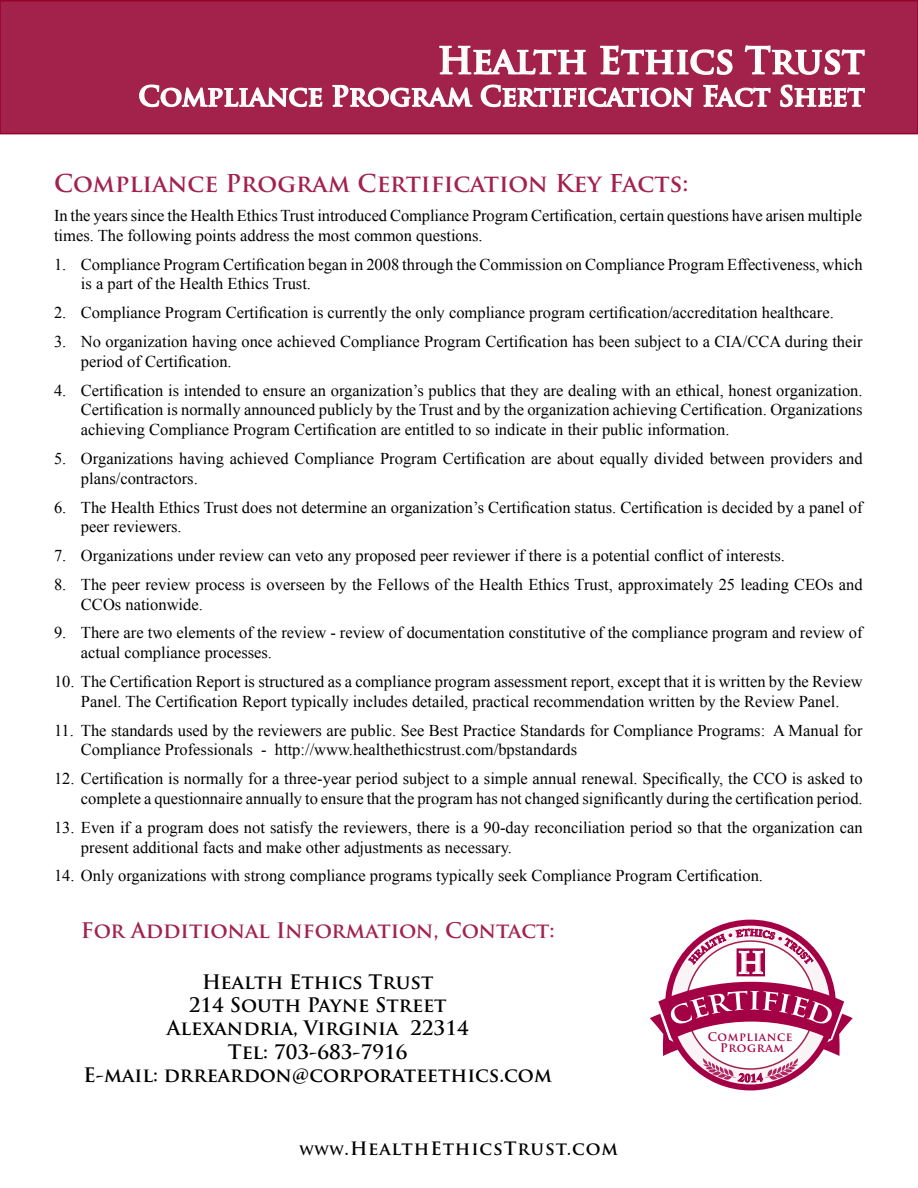
<style>
.page{position:relative;width:918px;height:1188px;background:#fff}
.page>*{position:absolute;margin:0;border:0;box-sizing:border-box;transform-origin:0 0}
.t1{font:700 36px "Trajan Pro";color:#fff}
.t2{font:700 35.4px "Garamond";color:#fff;scale:.83 1}
.t3{font:700 27px "Trajan Pro";color:#fff}
.t4{font:700 24px "Trajan Pro";color:#a2224c}
.t5{font:700 21px "Trajan Pro";color:#a2224c}
.t6{font:700 19.5px/23.4px "Trajan Pro";color:#000;text-align:center}
.t7{font:700 18px "Trajan Pro";letter-spacing:.05em;color:#000}
.t8{font:16.5px/19.8px "Times New Roman";color:#000}
.t9{font:700 11.7px/11.7px "Trajan Pro";letter-spacing:.05em;color:#a30046;text-align:center}
.s1{font-size:15px}
</style>
<div class="page">
<div style="left:0;top:1px;width:918px;height:133px;background:#a2224c"></div>
<svg style="left:138px;top:0;width:185px;height:135px"></svg>
<svg style="left:331px;top:0;width:535px;height:135px"></svg>
<svg style="left:650px;top:921px;width:203px;height:170px"></svg>
<h1 class="t1" style="left:438px;top:38px;width:429px">Health Ethics Trust</h1>
<h3 class="t3" style="left:138px;top:79px;width:728px">Compliance Program Certification Fact Sheet</h3>
<h3 class="t4" style="left:54px;top:169px;width:636px">Compliance Program Certification Key Facts:</h3>
<p class="t8" style="left:54px;top:205px;width:810px">In the years since the Health Ethics Trust introduced Compliance Program Certification, certain questions have arisen multiple times. The following points address the most common questions.</p>
<p class="t8" style="left:81px;top:254px;width:783px;text-indent:-27px">1. Compliance Program Certification began in 2008 through the Commission on Compliance Program Effectiveness, which is a part of the Health Ethics Trust.</p>
<p class="t8" style="left:54px;top:302px;width:781px">2. Compliance Program Certification is currently the only compliance program certification/accreditation healthcare.</p>
<p class="t8" style="left:81px;top:331px;width:783px;text-indent:-27px">3. No organization having once achieved Compliance Program Certification has been subject to a CIA/CCA during their period of Certification.</p>
<p class="t8" style="left:81px;top:380px;width:783px;text-align:justify;text-indent:-27px">4. Certification is intended to ensure an organization’s publics that they are dealing with an ethical, honest organization.<br>Certification is normally announced publicly by the Trust and by the organization achieving Certification. Organizations achieving Compliance Program Certification are entitled to so indicate in their public information.</p>
<p class="t8" style="left:81px;top:448px;width:783px;text-indent:-27px">5. Organizations having achieved Compliance Program Certification are about equally divided between providers and plans/contractors.</p>
<p class="t8" style="left:81px;top:497px;width:783px;text-indent:-27px">6. The Health Ethics Trust does not determine an organization’s Certification status. Certification is decided by a panel of peer reviewers.</p>
<p class="t8" style="left:54px;top:545px;width:732px">7. Organizations under review can veto any proposed peer reviewer if there is a potential conflict of interests.</p>
<p class="t8" style="left:81px;top:574px;width:783px;text-indent:-27px">8. The peer review process is overseen by the Fellows of the Health Ethics Trust, approximately 25 leading CEOs and<br>CCOs nationwide.</p>
<p class="t8" style="left:81px;top:623px;width:783px;text-indent:-27px">9. There are two elements of the review - review of documentation constitutive of the compliance program and review of actual compliance processes.</p>
<p class="t8" style="left:54px;top:671px;width:810px;text-align:center">10. The Certification Report is structured as a compliance program assessment report, except that it is written by the Review<br>Panel. The Certification Report typically includes detailed, practical recommendation written by the Review Panel.</p>
<p class="t8" style="left:81px;top:720px;width:783px;text-indent:-27px">11. The standards used by the reviewers are public. See Best Practice Standards for Compliance Programs: A Manual for<br>Compliance Professionals - http://www.healthethicstrust.com/bpstandards</p>
<p class="t8" style="left:54px;top:769px;width:810px;text-align:right">12. Certification is normally for a three-year period subject to a simple annual renewal. Specifically, the CCO is asked to complete a questionnaire annually to ensure that the program has not changed significantly during the certification period.</p>
<p class="t8" style="left:81px;top:817px;width:783px;text-indent:-27px">13. Even if a program does not satisfy the reviewers, there is a 90-day reconciliation period so that the organization can present additional facts and make other adjustments as necessary.</p>
<p class="t8" style="left:54px;top:866px;width:711px">14. Only organizations with strong compliance programs typically seek Compliance Program Certification.</p>
<p class="t5" style="left:81px;top:917px;width:475px">For Additional Information, Contact:</p>
<p class="t6" style="left:83px;top:970px;width:470px">Health Ethics Trust<br>214 South Payne Street<br>Alexandria, Virginia 22314<br>Tel: 703-683-7916<br>E-mail: drreardon@corporateethics.com</p>
<h2 class="t2" style="left:738px;top:942px;width:32px">H</h2>
<p class="t9" style="left:708px;top:1031px;width:86px">Compliance<br>Program</p>
<p class="t7" style="left:299px;top:1137px;width:320px"><span class="s1">www</span>.HealthEthicsTrust.com</p>
</div>
